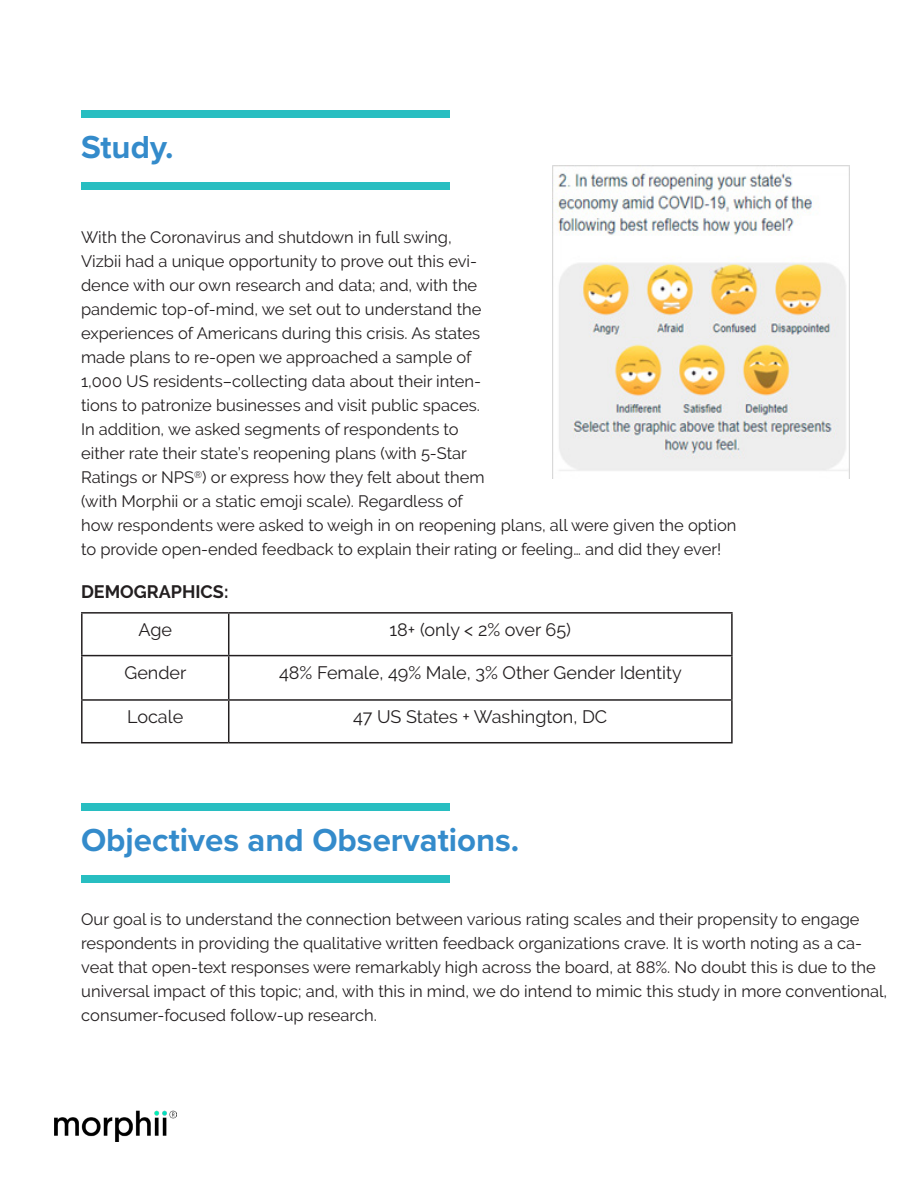
<style>
.page{position:relative;width:918px;height:1188px;background:#fff}
.page>*{position:absolute;margin:0;border:0;box-sizing:border-box;transform-origin:0 0}
.Headers_and_small_he{font:700 33px "Proxima Nova";color:#348bcb}
.t1{font:18px "Raleway";color:#231f20}
.t2{font:700 18px "Raleway";color:#231f20}
.t3{font:16.5px/24px "Raleway";color:#231f20}
</style>
<div class="page">
<img style="left:54px;top:1110px;width:122px;height:31px">
<img style="left:552px;top:166px;width:297px;height:312px">
<hr style="left:81px;top:612px;width:148px;height:2px;background:#231f20">
<hr style="left:81px;top:614px;width:2px;height:41px;background:#231f20">
<hr style="left:229px;top:612px;width:504px;height:2px;background:#231f20">
<hr style="left:228px;top:614px;width:1px;height:41px;background:#231f20">
<hr style="left:731px;top:614px;width:2px;height:41px;background:#231f20">
<hr style="left:81px;top:655px;width:148px;height:1px;background:#231f20">
<hr style="left:81px;top:656px;width:2px;height:43px;background:#231f20">
<hr style="left:229px;top:655px;width:504px;height:1px;background:#231f20">
<hr style="left:228px;top:656px;width:1px;height:43px;background:#231f20">
<hr style="left:731px;top:656px;width:2px;height:43px;background:#231f20">
<hr style="left:81px;top:699px;width:148px;height:2px;background:#231f20">
<hr style="left:81px;top:701px;width:2px;height:41px;background:#231f20">
<hr style="left:229px;top:699px;width:504px;height:2px;background:#231f20">
<hr style="left:228px;top:701px;width:1px;height:41px;background:#231f20">
<hr style="left:731px;top:701px;width:2px;height:41px;background:#231f20">
<hr style="left:81px;top:742px;width:148px;height:1px;background:#231f20">
<hr style="left:229px;top:742px;width:504px;height:1px;background:#231f20">
<div style="left:81px;top:182px;width:368px;height:7px;background:#28bec1"></div>
<div style="left:81px;top:875px;width:368px;height:7px;background:#28bec1"></div>
<div style="left:81px;top:110px;width:368px;height:7px;background:#28bec1"></div>
<div style="left:81px;top:803px;width:368px;height:8px;background:#28bec1"></div>
<p class="Headers_and_small_he" style="left:81px;top:123px;width:94px">Study.</p>
<p class="t3" style="left:81px;top:225px;width:657px">With the Coronavirus and shutdown in full swing,<br>Vizbii had a unique opportunity to prove out this evi-<br>dence with our own research and data; and, with the<br>pandemic top-of-mind, we set out to understand the<br>experiences of Americans during this crisis. As states<br>made plans to re-open we approached a sample of<br>1,000 US residents–collecting data about their inten-<br>tions to patronize businesses and visit public spaces.<br>In addition, we asked segments of respondents to<br>either rate their state’s reopening plans (with 5-Star<br>Ratings or NPS<sup>®</sup>) or express how they felt about them<br>(with Morphii or a static emoji scale). Regardless of<br>how respondents were asked to weigh in on reopening plans, all were given the option to provide open-ended feedback to explain their rating or feeling… and did they ever!</p>
<p class="t2" style="left:81px;top:582px;width:149px">DEMOGRAPHICS:</p>
<p class="t1" style="left:138px;top:619px;width:35px">Age</p>
<p class="t1" style="left:390px;top:619px;width:183px">18+ (only &lt; 2% over 65)</p>
<p class="t1" style="left:124px;top:662px;width:64px">Gender</p>
<p class="t1" style="left:279px;top:662px;width:404px">48% Female, 49% Male, 3% Other Gender Identity</p>
<p class="t1" style="left:127px;top:706px;width:57px">Locale</p>
<p class="t1" style="left:353px;top:706px;width:255px">47 US States + Washington, DC</p>
<p class="Headers_and_small_he" style="left:81px;top:816px;width:440px">Objectives and Observations.</p>
<p class="t3" style="left:81px;top:907px;width:808px">Our goal is to understand the connection between various rating scales and their propensity to engage respondents in providing the qualitative written feedback organizations crave. It is worth noting as a ca&shy;veat that open-text responses were remarkably high across the board, at 88%. No doubt this is due to the universal impact of this topic; and, with this in mind, we do intend to mimic this study in more conventional, consumer-focused follow-up research.</p>
</div>
